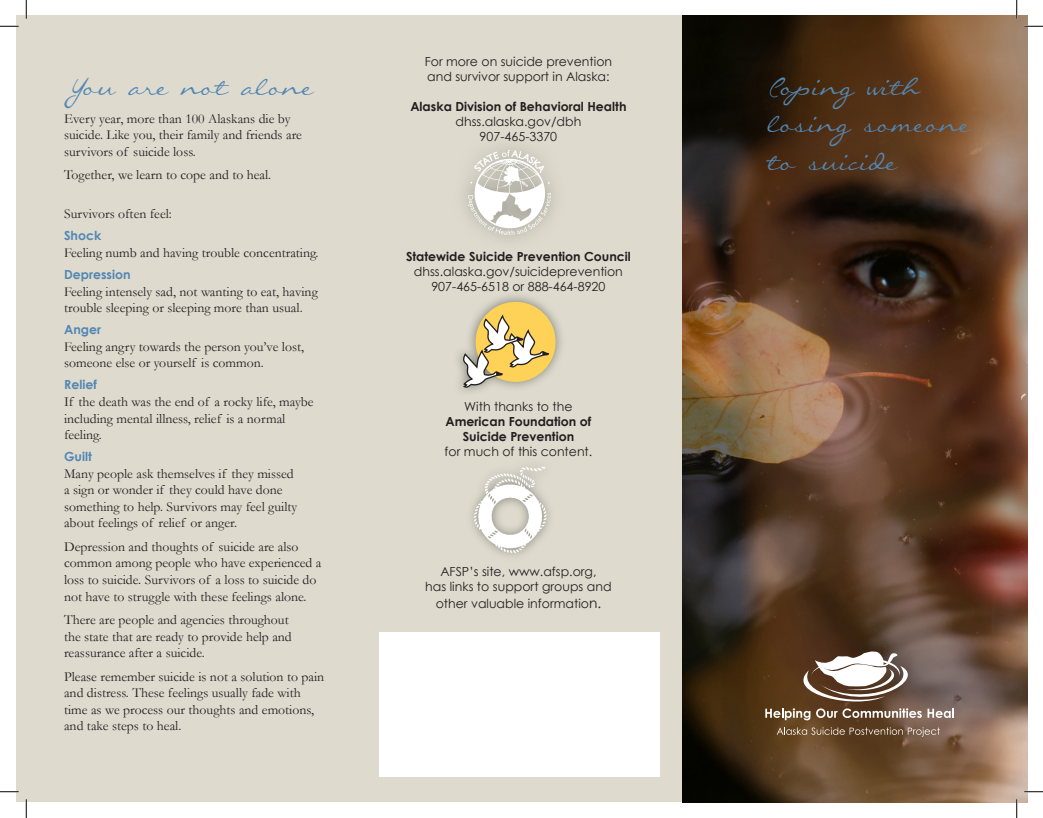
<style>
.page{position:relative;width:1043px;height:818px;background:#fff}
.page>*{position:absolute;margin:0;border:0;box-sizing:border-box;transform-origin:0 0}
.t1{font:35px/37.5px "Callie Hand";color:#5287b3}
.t2{font:13.75px/16.5px "Garamond";color:#231f20}
.t3{font:12.5px "Century Gothic";color:#231f20}
.t4{font:700 12.5px/15px "Century Gothic";color:#231f20;text-align:center}
.t5{font:700 12.5px "Century Gothic";color:#5287b3}
.s1{font-weight:400}
.s2{font-size:13.75px}
</style>
<div class="page">
<div style="left:16px;top:16px;width:680px;height:786px;background:#dedace"></div>
<img style="left:682px;top:16px;width:345px;height:786px">
<svg style="left:765px;top:649px;width:188px;height:71px"></svg>
<svg style="left:776px;top:727px;width:163px;height:9px"></svg>
<img style="left:469px;top:150px;width:81px;height:85px">
<div style="left:453px;top:291px;width:113px;height:106px;background:#6d6d63;opacity:.84"></div>
<div style="left:475px;top:302px;width:80px;height:80px;background:#fed256;border-radius:50%"></div>
<svg style="left:463px;top:313px;width:86px;height:76px"></svg>
<img style="left:471px;top:467px;width:79px;height:89px">
<div style="left:379px;top:632px;width:281px;height:144px;background:#fff"></div>
<svg style="left:0;top:25px;width:19px;height:2px"></svg>
<svg style="left:1024px;top:25px;width:18px;height:2px"></svg>
<svg style="left:0;top:791px;width:19px;height:1px"></svg>
<svg style="left:1024px;top:790px;width:18px;height:2px"></svg>
<svg style="left:25px;top:0;width:2px;height:19px"></svg>
<svg style="left:25px;top:799px;width:2px;height:19px"></svg>
<svg style="left:1015px;top:0;width:2px;height:19px"></svg>
<svg style="left:1015px;top:799px;width:2px;height:19px"></svg>
<p class="t1" style="left:64px;top:73px;width:251px">You are not alone</p>
<p class="t2" style="left:64px;top:110px;width:239px">Every year, more than 100 Alaskans die by suicide. Like you, their family and friends are survivors of suicide loss.</p>
<p class="t2" style="left:64px;top:166px;width:209px">Together, we learn to cope and to heal.</p>
<p class="t2" style="left:64px;top:205px;width:109px">Survivors often feel:</p>
<p class="t5" style="left:64px;top:226px;width:39px">Shock</p>
<p class="t2" style="left:64px;top:244px;width:256px">Feeling numb and having trouble concentrating.</p>
<p class="t5" style="left:64px;top:265px;width:68px">Depression</p>
<p class="t2" style="left:64px;top:282px;width:255px">Feeling intensely sad, not wanting to eat, having trouble sleeping or sleeping more than usual.</p>
<p class="t5" style="left:64px;top:320px;width:38px">Anger</p>
<p class="t2" style="left:64px;top:338px;width:241px">Feeling angry towards the person you’ve lost, someone else or yourself is common.</p>
<p class="t5" style="left:64px;top:375px;width:34px">Relief</p>
<p class="t2" style="left:64px;top:393px;width:251px">If the death was the end of a rocky life, maybe including mental illness, relief is a normal feeling.</p>
<p class="t5" style="left:64px;top:447px;width:29px">Guilt</p>
<p class="t2" style="left:64px;top:465px;width:235px">Many people ask themselves if they missed a sign or wonder if they could have done something to help. Survivors may feel guilty about feelings of relief or anger.</p>
<p class="t2" style="left:64px;top:538px;width:259px">Depression and thoughts of suicide are also common among people who have experienced a loss to suicide. Survivors of a loss to suicide do not have to struggle with these feelings alone.</p>
<p class="t2" style="left:64px;top:611px;width:229px">There are people and agencies throughout the state that are ready to provide help and reassurance after a suicide.</p>
<p class="t2" style="left:64px;top:668px;width:262px">Please remember suicide is not a solution to pain and distress. These feelings usually fade with time as we process our thoughts and emotions, and take steps to heal.</p>
<p class="t3" style="left:425px;top:53px;width:189px">For more on suicide prevention</p>
<p class="t3" style="left:427px;top:68px;width:184px">and survivor support in Alaska:</p>
<p class="t4" style="left:410px;top:98px;width:217px">Alaska Division of Behavioral Health</p>
<p class="t3" style="left:455px;top:113px;width:127px">dhss.alaska.gov/dbh</p>
<p class="t3" style="left:479px;top:128px;width:79px">907-465-3370</p>
<p class="t4" style="left:406px;top:248px;width:226px">Statewide Suicide Prevention Council</p>
<p class="t3" style="left:414px;top:263px;width:210px">dhss.alaska.gov/suicideprevention</p>
<p class="t3" style="left:431px;top:278px;width:175px">907-465-6518 or 888-464-8920</p>
<p class="t4" style="left:445px;top:398px;width:147px"><span class="s1">With thanks to the<br></span>American Foundation of<br>Suicide Prevention</p>
<p class="t3" style="left:444px;top:443px;width:149px">for much of this content.</p>
<p class="t3" style="left:440px;top:563px;width:158px">AFSP’s site, www.afsp.org,</p>
<p class="t3" style="left:425px;top:578px;width:188px">has links to support groups and</p>
<p class="t3" style="left:435px;top:594px;width:167px">other valuable informatio<span class="s2">n.</span></p>
<p class="t1" style="left:768px;top:73px;width:205px">Coping with losing someone to suicide</p>
</div>
